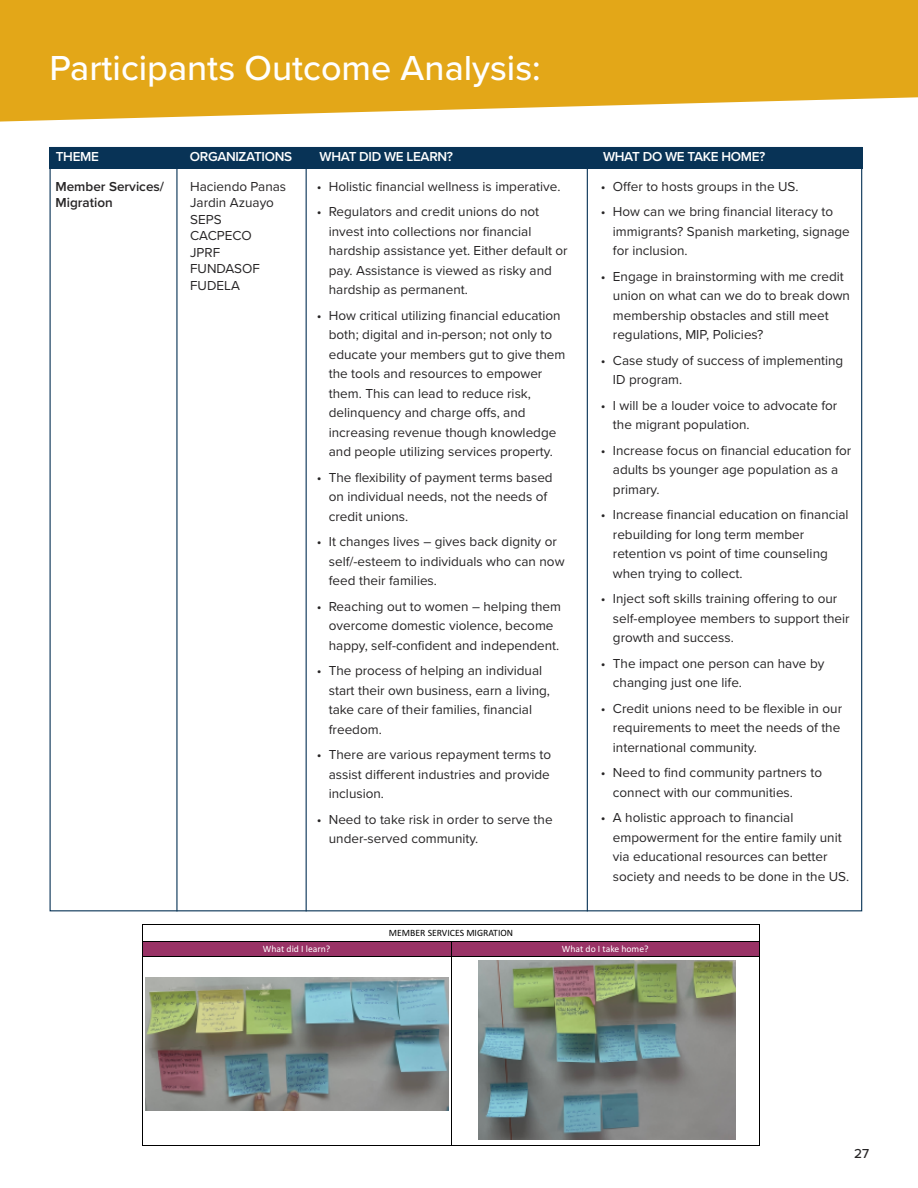
<style>
.page{position:relative;width:918px;height:1188px;background:#fff}
.page>*{position:absolute;margin:0;border:0;box-sizing:border-box;transform-origin:0 0}
.t1{font:500 36px "Proxima Nova";color:#fff}
.t2{font:13.5px/19.5px "Proxima Nova";color:#272526}
.t3{font:600 13.5px "Proxima Nova";letter-spacing:-.025em;color:#fff}
.t4{font:600 13.5px/16.2px "Proxima Nova";color:#272526}
.t5{font:500 13.5px "Proxima Nova";color:#272526}
.t6{font:9.75px "Calibri";color:#fff}
.t7{font:9.75px "Calibri";color:#000}
</style>
<div class="page">
<svg style="left:0;top:0;width:918px;height:122px;background:#e5af2f"></svg>
<div style="left:50px;top:147px;width:813px;height:22px;background:#083356"></div>
<hr style="left:176px;top:150px;width:2px;height:761px;background:#083356">
<hr style="left:306px;top:150px;width:1px;height:761px;background:#083356">
<hr style="left:587px;top:150px;width:1px;height:761px;background:#083356">
<div style="left:142px;top:941px;width:309px;height:16px;background:#936"></div>
<div style="left:451px;top:941px;width:309px;height:16px;background:#936"></div>
<svg style="left:142px;top:925px;width:1px;height:32px"></svg>
<svg style="left:451px;top:942px;width:1px;height:14px"></svg>
<svg style="left:759px;top:925px;width:1px;height:32px"></svg>
<hr style="left:142px;top:957px;width:1px;height:189px;background:#000">
<hr style="left:451px;top:957px;width:1px;height:189px;background:#000">
<hr style="left:759px;top:957px;width:1px;height:189px;background:#000">
<hr style="left:142px;top:924px;width:618px;height:1px;background:#000">
<hr style="left:143px;top:941px;width:616px;height:1px;background:#000">
<hr style="left:143px;top:956px;width:616px;height:1px;background:#000">
<hr style="left:142px;top:1146px;width:618px;height:1px;background:#000">
<img style="left:146px;top:977px;width:303px;height:134px">
<img style="left:479px;top:960px;width:256px;height:180px">
<p class="t1" style="left:50px;top:56px;width:493px">Participants Outcome Analysis:</p>
<p class="t3" style="left:56px;top:152px;width:45px">THEME</p>
<p class="t3" style="left:190px;top:152px;width:104px">ORGANIZATIONS</p>
<p class="t3" style="left:320px;top:152px;width:135px">WHAT DID WE LEARN?</p>
<p class="t3" style="left:603px;top:152px;width:164px">WHAT DO WE TAKE HOME?</p>
<p class="t4" style="left:56px;top:180px;width:110px">Member Services/<br>Migration</p>
<p class="t2" style="left:190px;top:178px;width:98px">Haciendo Panas</p>
<p class="t2" style="left:190px;top:194px;width:85px">Jardin Azuayo</p>
<p class="t2" style="left:190px;top:211px;width:33px">SEPS</p>
<p class="t2" style="left:190px;top:227px;width:63px">CACPECO</p>
<p class="t2" style="left:190px;top:244px;width:31px">JPRF</p>
<p class="t2" style="left:190px;top:260px;width:71px">FUNDASOF</p>
<p class="t2" style="left:190px;top:277px;width:51px">FUDELA</p>
<p class="t2" style="left:317px;top:178px;width:245px">• Holistic financial wellness is imperative.</p>
<p class="t2" style="left:329px;top:203px;width:240px;text-indent:-12px">• Regulators and credit unions do not invest into collections nor financial hardship assistance yet. Either default or pay. Assistance is viewed as risky and hardship as permanent.</p>
<p class="t2" style="left:329px;top:307px;width:238px;text-indent:-12px">• How critical utilizing financial education both; digital and in-person; not only to educate your members gut to give them the tools and resources to empower them. This can lead to reduce risk, delinquency and charge offs, and increasing revenue though knowledge and people utilizing services property.</p>
<p class="t2" style="left:329px;top:469px;width:225px;text-indent:-12px">• The flexibility of payment terms based on individual needs, not the needs of credit unions.</p>
<p class="t2" style="left:329px;top:533px;width:237px;text-indent:-12px">• It changes lives – gives back dignity or self/-esteem to individuals who can now feed their families.</p>
<p class="t2" style="left:329px;top:598px;width:234px;text-indent:-12px">• Reaching out to women – helping them overcome domestic violence, become happy, self-confident and independent.</p>
<p class="t2" style="left:329px;top:662px;width:223px;text-indent:-12px">• The process of helping an individual start their own business, earn a living, take care of their families, financial freedom.</p>
<p class="t2" style="left:329px;top:746px;width:224px;text-align:justify;text-indent:-12px">• There are various repayment terms to assist different industries and provide inclusion.</p>
<p class="t2" style="left:329px;top:811px;width:225px;text-indent:-12px">• Need to take risk in order to serve the under-served community.</p>
<p class="t7" style="left:389px;top:929px;width:126px">MEMBER SERVICES MIGRATION</p>
<p class="t2" style="left:601px;top:178px;width:199px">• Offer to hosts groups in the US.</p>
<p class="t2" style="left:613px;top:203px;width:238px;text-indent:-12px">• How can we bring financial literacy to immigrants? Spanish marketing, signage for inclusion.</p>
<p class="t2" style="left:613px;top:268px;width:239px;text-indent:-12px">• Engage in brainstorming with me credit union on what can we do to break down membership obstacles and still meet regulations, MIP, Policies?</p>
<p class="t2" style="left:613px;top:352px;width:232px;text-indent:-12px">• Case study of success of implementing<br>ID program.</p>
<p class="t2" style="left:613px;top:397px;width:226px;text-indent:-12px">• I will be a louder voice to advocate for the migrant population.</p>
<p class="t2" style="left:613px;top:442px;width:240px;text-indent:-12px">• Increase focus on financial education for adults bs younger age population as a primary.</p>
<p class="t2" style="left:613px;top:506px;width:237px;text-indent:-12px">• Increase financial education on financial rebuilding for long term member retention vs point of time counseling when trying to collect.</p>
<p class="t2" style="left:613px;top:590px;width:238px;text-indent:-12px">• Inject soft skills training offering to our self-employee members to support their growth and success.</p>
<p class="t2" style="left:613px;top:655px;width:213px;text-indent:-12px">• The impact one person can have by changing just one life.</p>
<p class="t2" style="left:613px;top:700px;width:231px;text-indent:-12px">• Credit unions need to be flexible in our requirements to meet the needs of the international community.</p>
<p class="t2" style="left:613px;top:764px;width:211px;text-indent:-12px">• Need to find community partners to connect with our communities.</p>
<p class="t2" style="left:613px;top:809px;width:238px;text-indent:-12px">• A holistic approach to financial empowerment for the entire family unit via educational resources can better society and needs to be done in the US.</p>
<p class="t6" style="left:263px;top:945px;width:69px">What did I learn?</p>
<p class="t6" style="left:562px;top:945px;width:88px">What do I take home?</p>
<p class="t5" style="left:854px;top:1149px;width:17px">27</p>
</div>
